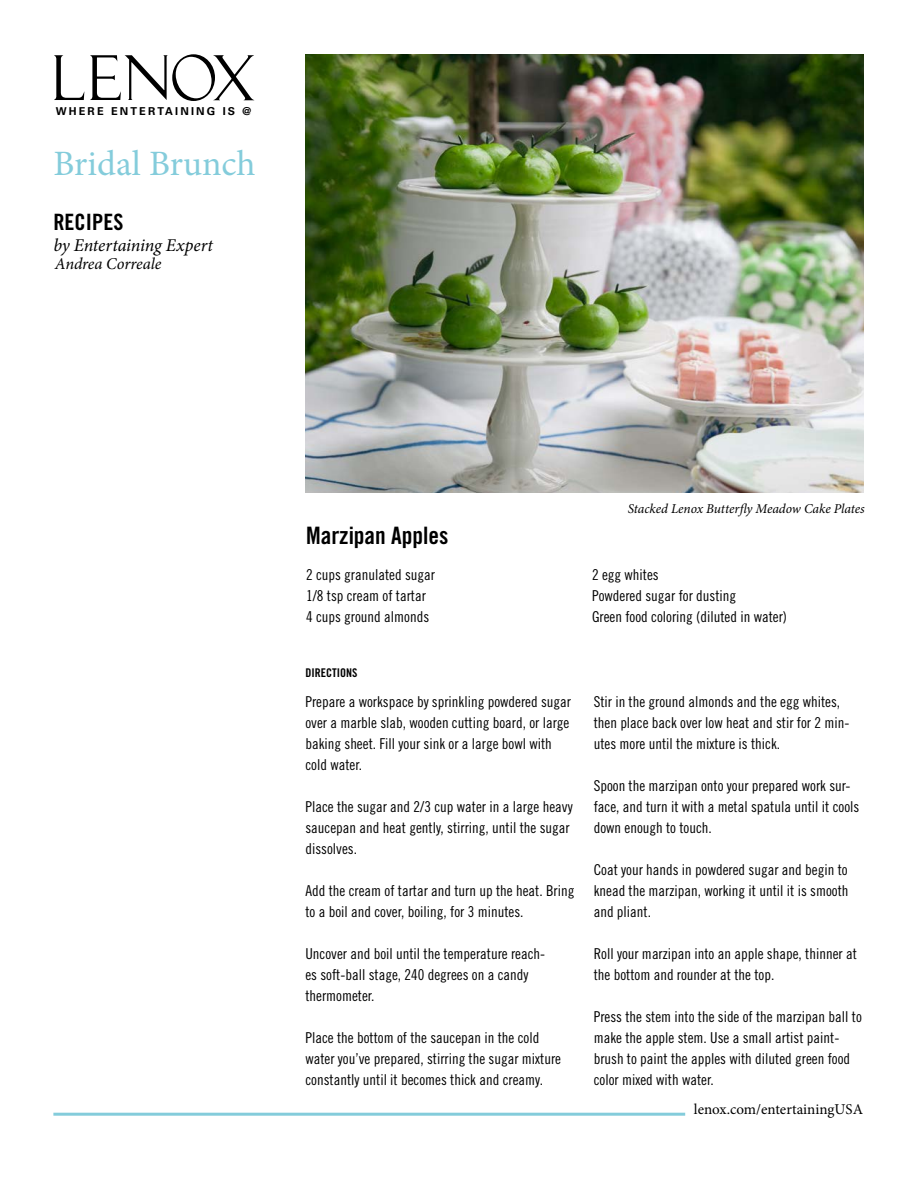
<style>
.page{position:relative;width:918px;height:1188px;background:#fff}
.page>*{position:absolute;margin:0;border:0;box-sizing:border-box;transform-origin:0 0}
.t1{font:35.7px "Minion Pro";color:#84ccdb}
.t2{font:24px "Trade Gothic Bold Cond Twenty";color:#000}
.t3{font:22.5px "Trade Gothic Bold Cond Twenty";color:#000}
.t4{font:italic 18px "Minion Pro";letter-spacing:-.01em;color:#000}
.t5{font:italic 16.5px "Minion Pro";letter-spacing:-.01em;color:#000}
.t6{font:15px/21px "Trade Gothic Cond Eighteen";color:#000}
.t7{font:15px "Minion Pro";color:#000}
.t8{font:italic 13.5px "Minion Pro";letter-spacing:-.005em;color:#000}
.t9{font:12px "Trade Gothic Bold Cond Twenty";color:#000}
.t10{font:700 10.8px "Univers";letter-spacing:.2em;color:#000}
.s1{font-stretch:expanded}
</style>
<div class="page">
<svg style="left:54px;top:55px;width:30px;height:45px"></svg>
<svg style="left:90px;top:54px;width:164px;height:47px"></svg>
<hr style="left:53px;top:1113px;width:632px;height:3px;background:#84ccdb">
<img style="left:305px;top:54px;width:559px;height:439px">
<p class="t10" style="left:56px;top:105px;width:197px">WHERE ENTERTAINING IS <span class="s1">@</span></p>
<h1 class="t1" style="left:53px;top:140px;width:204px">Bridal Brunch</h1>
<h3 class="t3" style="left:53px;top:209px;width:71px">RECIPES</h3>
<p class="t4" style="left:53px;top:233px;width:161px">by Entertaining Expert</p>
<p class="t5" style="left:55px;top:253px;width:108px">Andrea Correale</p>
<h2 class="t2" style="left:306px;top:521px;width:144px">Marzipan Apples</h2>
<p class="t8" style="left:628px;top:499px;width:238px">Stacked Lenox Butterfly Meadow Cake Plates</p>
<p class="t6" style="left:306px;top:564px;width:131px">2 cups granulated sugar<br>1/8 tsp cream of tartar<br>4 cups ground almonds</p>
<p class="t6" style="left:592px;top:564px;width:196px">2 egg whites<br>Powdered sugar for dusting<br>Green food coloring (diluted in water)</p>
<p class="t9" style="left:305px;top:665px;width:53px">Directions</p>
<p class="t6" style="left:305px;top:691px;width:267px">Prepare a workspace by sprinkling powdered sugar over a marble slab, wooden cutting board, or large baking sheet. Fill your sink or a large bowl with cold water.</p>
<p class="t6" style="left:305px;top:796px;width:269px">Place the sugar and 2/3 cup water in a large heavy saucepan and heat gently, stirring, until the sugar dissolves.</p>
<p class="t6" style="left:305px;top:880px;width:271px">Add the cream of tartar and turn up the heat. Bring to a boil and cover, boiling, for 3 minutes.</p>
<p class="t6" style="left:305px;top:943px;width:241px">Uncover and boil until the temperature reach&shy;es soft-ball stage, 240 degrees on a candy thermometer.</p>
<p class="t6" style="left:305px;top:1027px;width:257px">Place the bottom of the saucepan in the cold water you’ve prepared, stirring the sugar mixture constantly until it becomes thick and creamy.</p>
<p class="t6" style="left:594px;top:691px;width:257px">Stir in the ground almonds and the egg whites, then place back over low heat and stir for 2 min&shy;utes more until the mixture is thick.</p>
<p class="t6" style="left:594px;top:775px;width:267px">Spoon the marzipan onto your prepared work sur&shy;face, and turn it with a metal spatula until it cools down enough to touch.</p>
<p class="t6" style="left:594px;top:859px;width:256px;text-align:justify">Coat your hands in powdered sugar and begin to knead the marzipan, working it until it is smooth and pliant.</p>
<p class="t6" style="left:594px;top:943px;width:265px">Roll your marzipan into an apple shape, thinner at the bottom and rounder at the top.</p>
<p class="t6" style="left:594px;top:1006px;width:270px">Press the stem into the side of the marzipan ball to make the apple stem. Use a small artist paint&shy;brush to paint the apples with diluted green food color mixed with water.</p>
<p class="t7" style="left:694px;top:1099px;width:171px">lenox.com/entertainingUSA</p>
</div>
